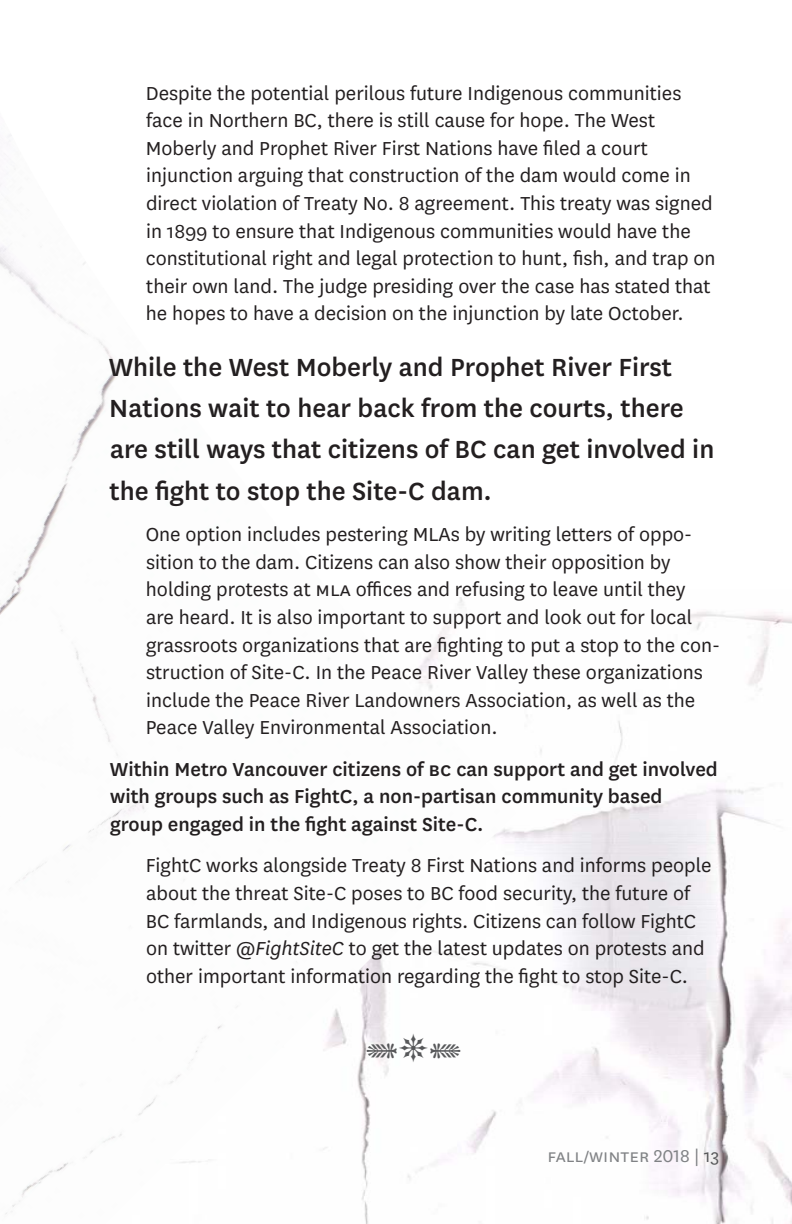
<style>
.page{position:relative;width:792px;height:1224px;background:#fff}
.page>*{position:absolute;margin:0;border:0;box-sizing:border-box;transform-origin:0 0}
.Callout__highlight{font:500 29px/41.4px "National";color:#231f20}
.Main_Essay_Text{font:22px/27.6px "National";color:#231f20}
.Callout{font:500 22px/27.6px "National";color:#231f20}
.Author{font:20px "National";color:#808285}
.s1{font-style:italic}
.s2{color:#57585a}
</style>
<div class="page">
<img style="left:516px;top:612px;width:276px;height:612px">
<img style="left:0;top:135px;width:516px;height:1089px">
<svg style="left:367px;top:1033px;width:93px;height:29px"></svg>
<p class="Main_Essay_Text" style="left:146px;top:78px;width:571px">Despite the potential perilous future Indigenous communities face in Northern BC, there is still cause for hope. The West Moberly and Prophet River First Nations have filed a court injunction arguing that construction of the dam would come in direct violation of Treaty No. 8 agreement. This treaty was signed in 1899 to ensure that Indigenous communities would have the constitutional right and legal protection to hunt, fish, and trap on their own land. The judge presiding over the case has stated that he hopes to have a decision on the injunction by late October.</p>
<p class="Callout__highlight" style="left:109px;top:344px;width:607px">While the West Moberly and Prophet River First Nations wait to hear back from the courts, there are still ways that citizens of BC can get involved in the fight to stop the Site-C dam.</p>
<p class="Main_Essay_Text" style="left:146px;top:520px;width:576px">One option includes pestering MLAs by writing letters of oppo&shy;sition to the dam. Citizens can also show their opposition by holding protests at MLA offices and refusing to leave until they<br>are heard. It is also important to support and look out for local grassroots organizations that are fighting to put a stop to the con&shy;struction of Site-C. In the Peace River Valley these organizations include the Peace River Landowners Association, as well as the Peace Valley Environmental Association.</p>
<p class="Callout" style="left:110px;top:754px;width:609px">Within Metro Vancouver citizens of BC can support and get involved with groups such as FightC, a non-partisan community based group engaged in the fight against Site-C.</p>
<p class="Main_Essay_Text" style="left:146px;top:851px;width:567px">FightC works alongside Treaty 8 First Nations and informs people about the threat Site-C poses to BC food security, the future of BC farmlands, and Indigenous rights. Citizens can follow FightC on twitter <span class="s1">@FightSiteC</span> to get the latest updates on protests and other important information regarding the fight to stop Site-C.</p>
<p class="Author" style="left:547px;top:1143px;width:174px">Fall/winter 2018 | <span class="s2">13</span></p>
</div>
